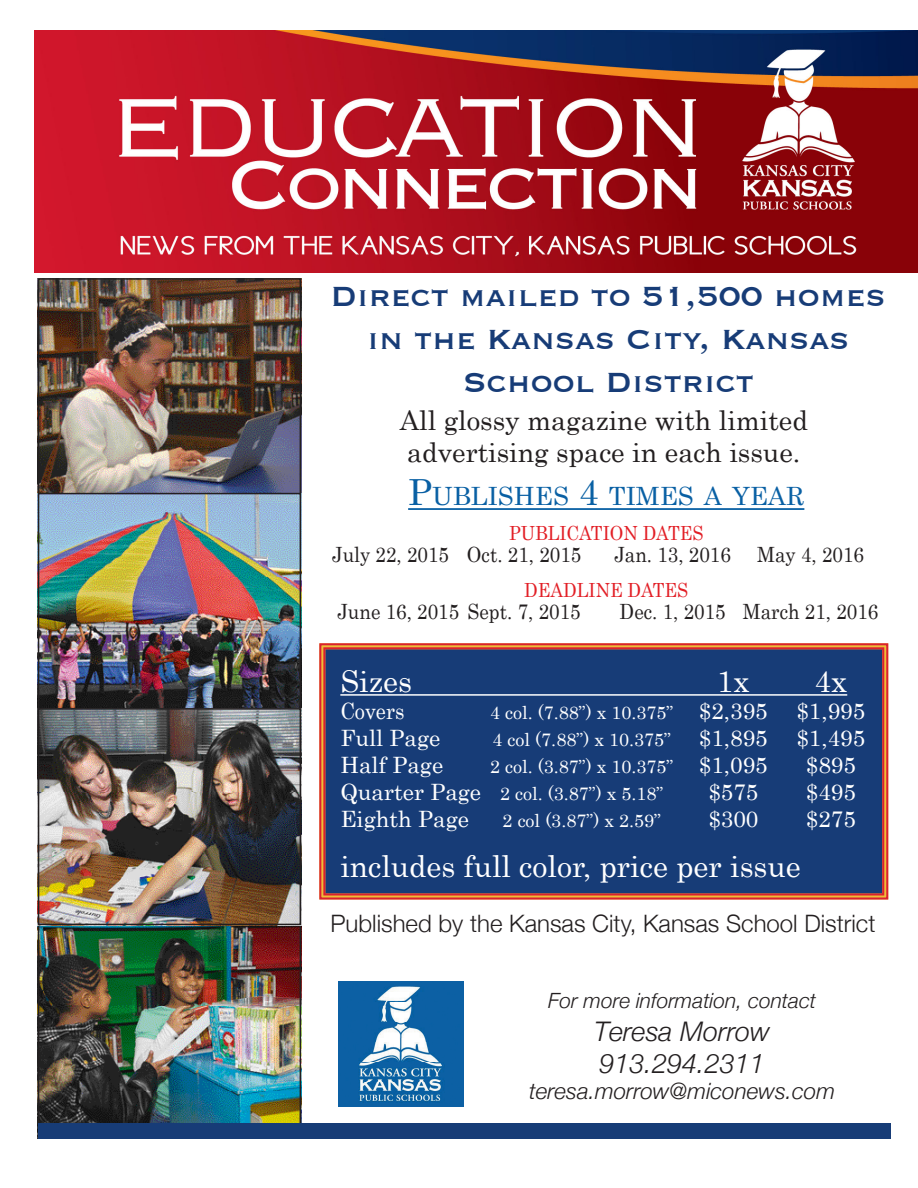
<style>
.page{position:relative;width:918px;height:1188px;background:#fff}
.page>*{position:absolute;margin:0;border:0;box-sizing:border-box;transform-origin:0 0}
.t1{font:36px/43.2px "Copperplate";color:#173c77;text-align:center}
.t2{font:30px "Century";color:#fff}
.t3{font:27px/32.4px "Century";color:#231f20}
.t4{font:italic 300 27px/32.4px "Helvetica Neue";color:#231f20}
.t5{font:25.2px "Century";color:#0960a4}
.t6{font:300 24px "Helvetica Neue";color:#231f20}
.t7{font:22.5px "Century";color:#fff}
.t8{font:italic 300 22.5px "Helvetica Neue";color:#231f20}
.t9{font:22.5px "Century";color:#fff;scale:.9 1}
.t10{font:21px "Century";color:#231f20;scale:.9 1}
.t11{font:italic 300 21px "Helvetica Neue";color:#231f20}
.t12{font:19.5px "Century";color:#e21f26;scale:.9 1}
.t13{font:18px "Century";color:#fff}
.s1{font-size:36px}
.s2{font-size:22.5px}
</style>
<div class="page">
<hr style="left:408px;top:508px;width:396px;height:2px;background:#0960a4">
<div style="left:319px;top:643px;width:570px;height:257px;background:#173c77"></div>
<div style="left:323px;top:647px;width:561px;height:249px;border:2px solid #da2031"></div>
<hr style="left:340px;top:694px;width:507px;height:2px;background:#fff">
<img style="left:41px;top:281px;width:257px;height:211px">
<div style="left:38px;top:278px;width:263px;height:217px;border:2px solid #231f20"></div>
<img style="left:41px;top:925px;width:257px;height:198px">
<div style="left:38px;top:922px;width:263px;height:217px;border:2px solid #231f20"></div>
<img style="left:41px;top:496px;width:257px;height:211px">
<div style="left:38px;top:493px;width:263px;height:217px;border:2px solid #231f20"></div>
<img style="left:41px;top:711px;width:257px;height:211px">
<div style="left:38px;top:708px;width:263px;height:217px;border:2px solid #231f20"></div>
<img style="left:339px;top:982px;width:125px;height:125px">
<div style="left:38px;top:1123px;width:852px;height:16px;background:#173c77"></div>
<img style="left:34px;top:31px;width:884px;height:241px">
<h1 class="t1" style="left:331px;top:272px;width:556px">Direct mailed to 51,500 homes in the Kansas City, Kansas<br>School District</h1>
<h3 class="t3" style="left:400px;top:401px;width:410px">All glossy magazine with limited advertising space in each issue.</h3>
<h3 class="t5" style="left:408px;top:475px;width:398px"><span class="s1">P</span>UBLISHES <span class="s1">4</span> TIMES A YEAR</h3>
<p class="t12" style="left:509px;top:517px;width:217px">PUBLICATION DATES</p>
<p class="t10" style="left:332px;top:537px;width:278px">July 22, 2015 Oct. 21, 2015</p>
<p class="t10" style="left:614px;top:537px;width:131px">Jan. 13, 2016</p>
<p class="t10" style="left:757px;top:537px;width:120px">May 4, 2016</p>
<p class="t12" style="left:524px;top:574px;width:184px">DEADLINE DATES</p>
<p class="t10" style="left:337px;top:594px;width:272px">June 16, 2015 Sept. 7, 2015</p>
<p class="t10" style="left:620px;top:594px;width:289px">Dec. 1, 2015 March 21, 2016</p>
<h2 class="t2" style="left:340px;top:656px;width:73px">Sizes</h2>
<h2 class="t2" style="left:717px;top:656px;width:34px">1x</h2>
<h2 class="t2" style="left:814px;top:656px;width:34px">4x</h2>
<p class="t9" style="left:340px;top:692px;width:73px">Covers</p>
<p class="t13" style="left:490px;top:697px;width:279px">4 col. (7.88”) x 10.375” <span class="s2">$2,395</span></p>
<p class="t7" style="left:796px;top:692px;width:70px">$1,995</p>
<p class="t7" style="left:340px;top:719px;width:102px">Full Page</p>
<p class="t13" style="left:493px;top:724px;width:277px">4 col (7.88”) x 10.375” <span class="s2">$1,895</span></p>
<p class="t7" style="left:796px;top:719px;width:70px">$1,495</p>
<p class="t7" style="left:340px;top:746px;width:104px">Half Page</p>
<p class="t13" style="left:490px;top:751px;width:279px">2 col. (3.87”) x 10.375” <span class="s2">$1,095</span></p>
<p class="t7" style="left:806px;top:746px;width:52px">$895</p>
<p class="t13" style="left:340px;top:778px;width:325px"><span class="s2">Quarter Page</span> 2 col. (3.87”) x 5.18”</p>
<p class="t7" style="left:708px;top:773px;width:52px">$575</p>
<p class="t7" style="left:806px;top:773px;width:52px">$495</p>
<p class="t7" style="left:340px;top:800px;width:130px">Eighth Page</p>
<p class="t13" style="left:503px;top:805px;width:160px">2 col (3.87”) x 2.59”</p>
<p class="t7" style="left:708px;top:800px;width:52px">$300</p>
<p class="t7" style="left:806px;top:800px;width:52px">$275</p>
<h2 class="t2" style="left:340px;top:841px;width:462px">includes full color, price per issue</h2>
<h3 class="t6" style="left:331px;top:909px;width:546px">Published by the Kansas City, Kansas School District</h3>
<p class="t11" style="left:548px;top:988px;width:270px">For more information, contact</p>
<p class="t4" style="left:594px;top:1013px;width:178px">Teresa Morrow<br>913.294.2311</p>
<p class="t8" style="left:529px;top:1073px;width:307px">teresa.morrow@miconews.com</p>
</div>
